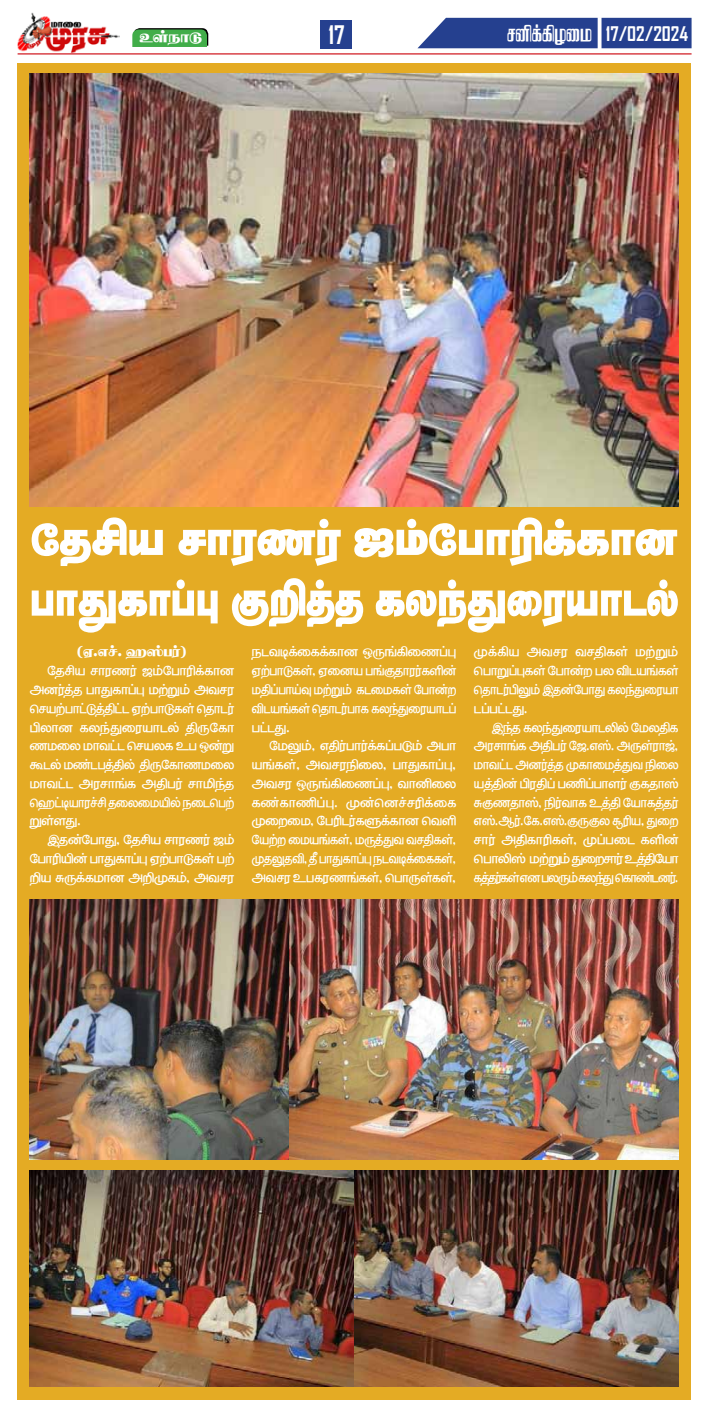
<style>
.page{position:relative;width:709px;height:1418px;background:#fff}
.page>*{position:absolute;margin:0;border:0;box-sizing:border-box;transform-origin:0 0}
.t1{font:62.12px/60.6px "NC Kavithajiny";letter-spacing:-.005em;color:#fff}
.t2{font:31.25px "NC Mohan";color:#fff}
.t3{font:700 24.5px "Agency FB";color:#fff}
.t4{font:23.75px "Aachchei";letter-spacing:-.015em;color:#fff}
.t5{font:19.25px "NC Thevan";letter-spacing:-.005em;color:#fff}
.t6{font:17.5px/18.8px "NC Tsunami 10";letter-spacing:-.005em;color:#fff;text-align:justify}
.t7{font:17.5px/18.8px "NC Tsunami 10";letter-spacing:-.005em;color:#fff;text-align:justify;scale:.96 1}
.t8{font:17.5px "NC Thevan";color:#fff}
.s1{font-family:"Agency FB";font-weight:700;font-size:19.25px}
</style>
<div class="page">
<div style="left:320px;top:20px;width:31px;height:29px;background:#25408f"></div>
<img style="left:18px;top:12px;width:101px;height:41px">
<hr style="left:18px;top:53px;width:673px;height:2px;background:#d2232a">
<svg style="left:132px;top:28px;width:76px;height:19px"></svg>
<div style="left:418px;top:18px;width:273px;height:30px;background:#25408f"></div>
<svg style="left:597px;top:17px;width:4px;height:32px"></svg>
<div style="left:17px;top:63px;width:673px;height:1336px;background:#e4ab24"></div>
<img style="left:30px;top:900px;width:648px;height:259px">
<img style="left:30px;top:1170px;width:648px;height:216px">
<img style="left:30px;top:74px;width:648px;height:432px">
<p class="t5" style="left:139px;top:28px;width:95px">cs;ehLcyfk;</p>
<h3 class="t3" style="left:328px;top:19px;width:18px">17</h3>
<h3 class="t4" style="left:495px;top:22px;width:193px">rdpf;fpoik 17.02.2024</h3>
<h2 class="t2" style="left:507px;top:18px;width:183px">rdpf;fpoik <span class="s1">17/02/2024</span></h2>
<h1 class="t1" style="left:30px;top:511px;width:650px">Njrpa rhuzu; [k;Nghupf;fhd ghJfhg;G Fwpj;j fye;Jiuahly;</h1>
<p class="t8" style="left:77px;top:643px;width:111px">(V.vr;. `];gu;)</p>
<p class="t6" style="left:30px;top:661px;width:206px;text-indent:18px">Njrpa rhuzu; [k;Nghupf;fhd mdu;j;j ghJfhg;G kw;Wk; mtru nraw;ghl;Lj;jpl;l Vw;ghLfs; njhlu; gpyhd fye;Jiuahly; jpUNfh zkiy khtl;l nrayf cg xd;W $ly; kz;lgj;jpy; jpUNfhzkiy khtl;l murhq;f mjpgu; rhkpe;j n`l;bahur;rp jiyikapy; eilngw; Ws;sJ.</p>
<p class="t6" style="left:30px;top:830px;width:206px;text-indent:18px">,jd;NghJ&gt; Njrpa rhuzu; [k; Nghupapd; ghJfhg;G Vw;ghLfs; gw; wpa RUf;fkhd mwpKfk;&gt; mtru</p>
<p class="t6" style="left:252px;top:643px;width:206px">eltbf;iff;fhd xUq;fpizg;G Vw;ghLfs;&gt; Vida gq;Fjhuu;fspd; kjpg;gha;T kw;Wk; flikfs; Nghd;w tplaq;fs; njhlu;ghf fye;Jiuahlg; gl;lJ.</p>
<p class="t6" style="left:252px;top:736px;width:206px;text-indent:18px">NkYk;&gt; vjpu;ghu;f;fg;gLk; mgh aq;fs;&gt; mtruepiy&gt; ghJfhg;G&gt; mtru xUq;fpizg;G&gt; thdpiy fz;fhzpg;G. Kd;ndr;rupf;if Kiwik&gt; Nguplu;fSf;fhd ntsp Naw;w ikaq;fs;&gt; kUj;Jt trjpfs;&gt; KjYjtp&gt; jP ghJfhg;G eltbf;iffs;&gt; mtru cgfuzq;fs;&gt; nghUs;fs;&gt;</p>
<p class="t6" style="left:474px;top:643px;width:206px">Kf;fpa mtru trjpfs; kw;Wk; nghWg;Gfs; Nghd;w gy tplaq;fs; njhlu;gpYk; ,jd;NghJ fye;Jiuah lg;gl;lJ.</p>
<p class="t7" style="left:474px;top:718px;width:214px;text-indent:18px">,e;j fye;Jiuahlypy; Nkyjpf murhq;f mjpgu; N[.v];. mUs;uh[;&gt; khtl;l mdu;j;j Kfhikj;Jt epiy aj;jpd; gpujpg; gzpg;ghsu; Ffjh]; RFzjh];&gt; epu;thf cj;jp Nahfj;ju; v];.Mu;.Nf.v];.FUFy R+upa&gt; Jiw rhu; mjpfhupfs;&gt; Kg;gil fspd; nghyp]; kw;Wk; Jiwrhu; cj;jpNah fj;ju;fs; vd gyUk; fye;J nfhz;ldu;.</p>
</div>
